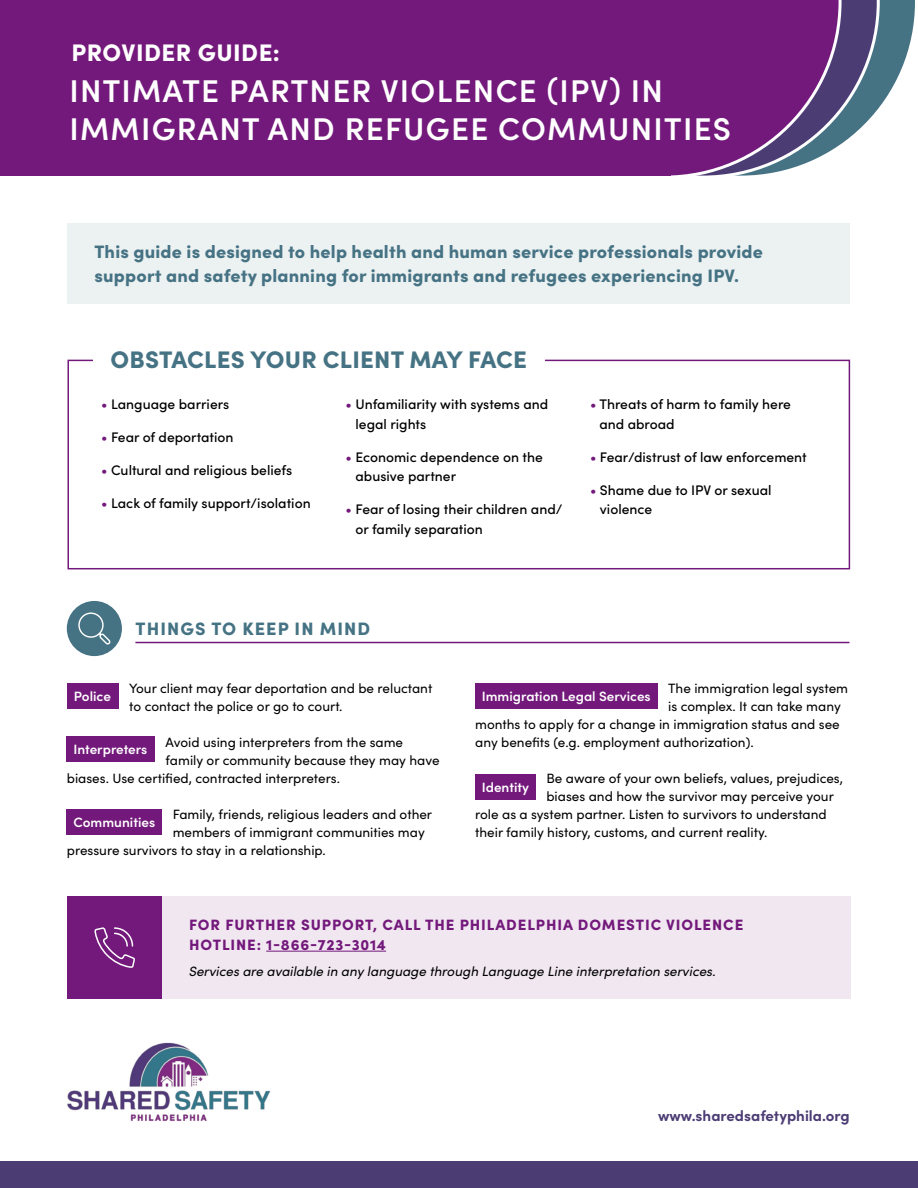
<style>
.page{position:relative;width:918px;height:1188px;background:#fff}
.page>*{position:absolute;margin:0;border:0;box-sizing:border-box;transform-origin:0 0}
.t1{font:600 31.5px/37.8px "Sofia Pro";letter-spacing:.04em;color:#fff}
.t2{font:900 24px "Sofia Pro";letter-spacing:.01em;color:#467384}
.t3{font:900 24px "Sofia Pro";letter-spacing:.02em;color:#fff}
.t4{font:900 18px/24px "Sofia Pro";letter-spacing:.01em;color:#467384}
.t5{font:900 18px "Sofia Pro";letter-spacing:.06em;color:#467384}
.t6{font:900 15px/19.5px "Sofia Pro";letter-spacing:.06em;color:#73197b}
.t7{font:700 15px "Sofia Pro";color:#4c3c74}
.t8{font:500 13.8px/19.5px "Sofia Pro";color:#000}
.t9{font:13.5px/18px "Sofia Pro";color:#000}
.t10{font:italic 13.5px "Sofia Pro";color:#000}
.t11{font:600 13.5px "Sofia Pro";color:#fff}
.s1{color:#73197b}
</style>
<div class="page">
<div style="left:0;top:1161px;width:918px;height:27px;background:#4c3c74"></div>
<div style="left:162px;top:896px;width:688px;height:103px;background:#f1e7f1"></div>
<hr style="left:266px;top:951px;width:120px;height:1px;background:#73197b">
<div style="left:68px;top:896px;width:94px;height:103px;background:#73197b"></div>
<svg style="left:94px;top:927px;width:41px;height:41px"></svg>
<div style="left:0;top:0;width:677px;height:176px;background:#73197b"></div>
<svg style="left:672px;top:0;width:243px;height:176px"></svg>
<img style="left:67px;top:1042px;width:204px;height:79px">
<div style="left:68px;top:360px;width:782px;height:209px;border:2px solid #73197b"></div>
<div style="left:93px;top:336px;width:451px;height:47px;background:#fff"></div>
<hr style="left:135px;top:642px;width:714px;height:1px;background:#73197b">
<div style="left:67px;top:601px;width:55px;height:55px;background:#467384;border-radius:50%"></div>
<svg style="left:78px;top:612px;width:33px;height:33px"></svg>
<div style="left:67px;top:683px;width:51px;height:26px;background:#73197b"></div>
<div style="left:67px;top:736px;width:88px;height:26px;background:#73197b"></div>
<div style="left:67px;top:810px;width:95px;height:25px;background:#73197b"></div>
<div style="left:475px;top:683px;width:182px;height:26px;background:#73197b"></div>
<div style="left:475px;top:774px;width:61px;height:26px;background:#73197b"></div>
<div style="left:68px;top:223px;width:782px;height:81px;background:#ecf1f2"></div>
<p class="t3" style="left:72px;top:34px;width:210px">PROVIDER GUIDE:</p>
<p class="t1" style="left:69px;top:70px;width:663px">INTIMATE PARTNER VIOLENCE (IPV) IN<br>IMMIGRANT AND REFUGEE COMMUNITIES</p>
<p class="t4" style="left:94px;top:238px;width:670px">This guide is designed to help health and human service professionals provide support and safety planning for immigrants and refugees experiencing IPV.</p>
<p class="t2" style="left:110px;top:341px;width:418px">OBSTACLES YOUR CLIENT MAY FACE</p>
<p class="t8" style="left:101px;top:394px;width:130px"><span class="s1">•</span> Language barriers</p>
<p class="t8" style="left:101px;top:427px;width:134px"><span class="s1">•</span> Fear of deportation</p>
<p class="t8" style="left:101px;top:460px;width:192px"><span class="s1">•</span> Cultural and religious beliefs</p>
<p class="t8" style="left:101px;top:493px;width:211px"><span class="s1">•</span> Lack of family support/isolation</p>
<p class="t8" style="left:356px;top:394px;width:194px;text-indent:-10px"><span class="s1">•</span> Unfamiliarity with systems and legal rights</p>
<p class="t8" style="left:356px;top:446px;width:189px;text-indent:-10px"><span class="s1">•</span> Economic dependence on the abusive partner</p>
<p class="t8" style="left:356px;top:499px;width:208px;text-indent:-10px"><span class="s1">•</span> Fear of losing their children and/ or family separation</p>
<p class="t8" style="left:599px;top:394px;width:193px;text-indent:-9px"><span class="s1">•</span> Threats of harm to family here and abroad</p>
<p class="t8" style="left:590px;top:446px;width:218px"><span class="s1">•</span> Fear/distrust of law enforcement</p>
<p class="t8" style="left:600px;top:479px;width:173px;text-indent:-10px"><span class="s1">•</span> Shame due to IPV or sexual violence</p>
<p class="t5" style="left:136px;top:615px;width:236px">THINGS TO KEEP IN MIND</p>
<p class="t9" style="left:129px;top:678px;width:305px">Your client may fear deportation and be reluctant to contact the police or go to court.</p>
<p class="t9" style="left:166px;top:732px;width:239px">Avoid using interpreters from the same</p>
<p class="t9" style="left:166px;top:750px;width:275px">family or community because they may have</p>
<p class="t9" style="left:67px;top:768px;width:275px">biases. Use certified, contracted interpreters.</p>
<p class="t9" style="left:173px;top:804px;width:261px">Family, friends, religious leaders and other</p>
<p class="t9" style="left:173px;top:822px;width:254px">members of immigrant communities may</p>
<p class="t9" style="left:67px;top:840px;width:261px">pressure survivors to stay in a relationship.</p>
<p class="t11" style="left:74px;top:686px;width:39px">Police</p>
<p class="t11" style="left:74px;top:739px;width:75px">Interpreters</p>
<p class="t11" style="left:74px;top:812px;width:83px">Communities</p>
<p class="t9" style="left:668px;top:678px;width:181px">The immigration legal system</p>
<p class="t9" style="left:668px;top:696px;width:174px">is complex. It can take many</p>
<p class="t9" style="left:475px;top:714px;width:366px">months to apply for a change in immigration status and see</p>
<p class="t9" style="left:475px;top:732px;width:280px">any benefits (e.g. employment authorization).</p>
<p class="t9" style="left:546px;top:768px;width:298px">Be aware of your own beliefs, values, prejudices,</p>
<p class="t9" style="left:546px;top:786px;width:289px">biases and how the survivor may perceive your</p>
<p class="t9" style="left:475px;top:804px;width:353px">role as a system partner. Listen to survivors to understand</p>
<p class="t9" style="left:475px;top:822px;width:294px">their family history, customs, and current reality.</p>
<p class="t11" style="left:482px;top:686px;width:170px">Immigration Legal Services</p>
<p class="t11" style="left:482px;top:777px;width:49px">Identity</p>
<p class="t6" style="left:189px;top:914px;width:556px">FOR FURTHER SUPPORT, CALL THE PHILADELPHIA DOMESTIC VIOLENCE<br>HOTLINE: 1-866-723-3014</p>
<p class="t10" style="left:189px;top:961px;width:529px">Services are available in any language through Language Line interpretation services.</p>
<p class="t7" style="left:658px;top:1104px;width:193px">www.sharedsafetyphila.org</p>
</div>
